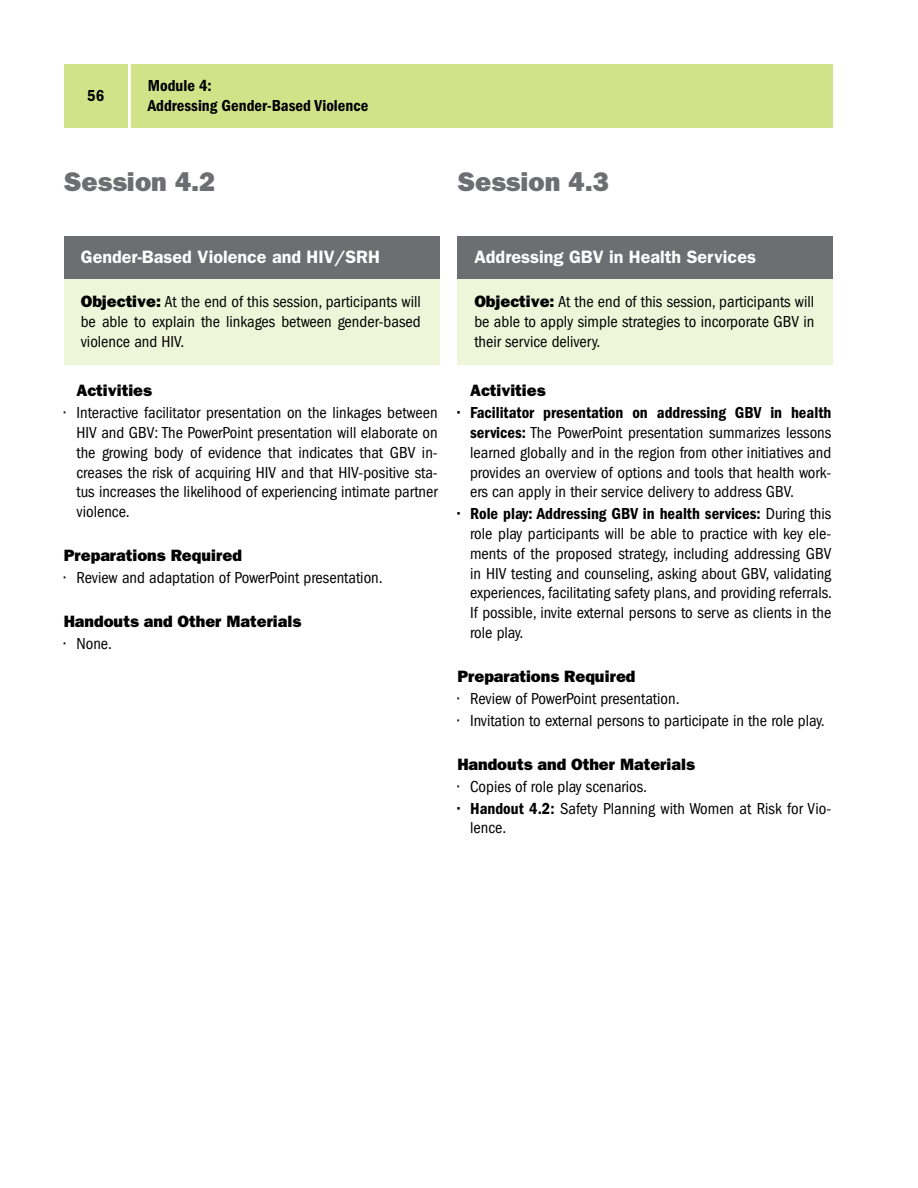
<style>
.page{position:relative;width:918px;height:1188px;background:#fff}
.page>*{position:absolute;margin:0;border:0;box-sizing:border-box;transform-origin:0 0}
.t1{font:27px "ITC Franklin Gothic Std Hvy";color:#6d6e71}
.t2{font:600 18px "ITC Franklin Gothic Std";color:#fff}
.t3{font:condensed 16.5px/19.8px "ITC Franklin Gothic Std";color:#000;text-align:justify}
.t4{font:16.5px/19.8px "ITC Franklin Gothic Std Dm Cd";color:#000}
.t5{font:16.5px "ITC Franklin Gothic Std Hvy";color:#000}
.s1{font-family:"ITC Franklin Gothic Std Hvy";font-stretch:normal}
.s2{font-family:"ITC Franklin Gothic Std Dm Cd";font-stretch:normal}
.s3{font-family:"ITC Franklin Gothic Std";font-stretch:condensed}
</style>
<div class="page">
<div style="left:131px;top:64px;width:702px;height:64px;background:#d2e288"></div>
<div style="left:64px;top:64px;width:64px;height:64px;background:#d2e288"></div>
<div style="left:64px;top:279px;width:375px;height:85px;background:#eff5d8"></div>
<div style="left:457px;top:279px;width:376px;height:85px;background:#eff5d8"></div>
<div style="left:64px;top:237px;width:375px;height:42px;background:#6d6e71"></div>
<div style="left:457px;top:237px;width:376px;height:42px;background:#6d6e71"></div>
<p class="t4" style="left:87px;top:86px;width:18px">56</p>
<p class="t4" style="left:148px;top:76px;width:222px">Module 4:<br>Addressing Gender-Based Violence</p>
<h1 class="t1" style="left:64px;top:166px;width:153px">Session 4.2</h1>
<h1 class="t1" style="left:457px;top:166px;width:153px">Session 4.3</h1>
<p class="t2" style="left:81px;top:246px;width:301px">Gender-Based Violence and HIV/SRH</p>
<p class="t3" style="left:81px;top:292px;width:341px"><span class="s1">Objective:</span> At the end of this session, participants will be able to explain the linkages between gender-based violence and HIV.</p>
<p class="t5" style="left:77px;top:381px;width:77px">Activities</p>
<p class="t3" style="left:77px;top:403px;width:363px;text-indent:-13px">• Interactive facilitator presentation on the linkages between HIV and GBV: The PowerPoint presentation will elaborate on the growing body of evidence that indicates that GBV in&shy;creases the risk of acquiring HIV and that HIV-positive sta&shy;tus increases the likelihood of experiencing intimate partner violence.</p>
<p class="t5" style="left:64px;top:546px;width:180px">Preparations Required</p>
<p class="t3" style="left:64px;top:568px;width:321px">• Review and adaptation of PowerPoint presentation.</p>
<p class="t5" style="left:64px;top:611px;width:239px">Handouts and Other Materials</p>
<p class="t3" style="left:64px;top:634px;width:50px">• None.</p>
<p class="t2" style="left:474px;top:246px;width:283px">Addressing GBV in Health Services</p>
<p class="t3" style="left:474px;top:292px;width:341px"><span class="s1">Objective:</span> At the end of this session, participants will be able to apply simple strategies to incorporate GBV in their service delivery.</p>
<p class="t5" style="left:470px;top:381px;width:77px">Activities</p>
<p class="t4" style="left:457px;top:403px;width:375px">• Facilitator presentation on addressing GBV in health</p>
<p class="t3" style="left:470px;top:423px;width:363px"><span class="s2">services:</span> The PowerPoint presentation summarizes lessons learned globally and in the region from other initiatives and provides an overview of options and tools that health work&shy;ers can apply in their service delivery to address GBV.</p>
<p class="t4" style="left:457px;top:504px;width:375px">• Role play: Addressing GBV in health services: <span class="s3">During this</span></p>
<p class="t3" style="left:470px;top:524px;width:364px">role play participants will be able to practice with key ele&shy;ments of the proposed strategy, including addressing GBV in HIV testing and counseling, asking about GBV, validating experiences, facilitating safety plans, and providing referrals.<br>If possible, invite external persons to serve as clients in the role play.</p>
<p class="t5" style="left:457px;top:667px;width:180px">Preparations Required</p>
<p class="t3" style="left:457px;top:689px;width:224px">• Review of PowerPoint presentation.</p>
<p class="t3" style="left:457px;top:711px;width:369px">• Invitation to external persons to participate in the role play.</p>
<p class="t5" style="left:457px;top:754px;width:239px">Handouts and Other Materials</p>
<p class="t3" style="left:457px;top:776px;width:191px">• Copies of role play scenarios.</p>
<p class="t3" style="left:470px;top:798px;width:363px;text-indent:-13px"><span class="s2">• Handout 4.2:</span> Safety Planning with Women at Risk for Vio&shy;lence.</p>
</div>
